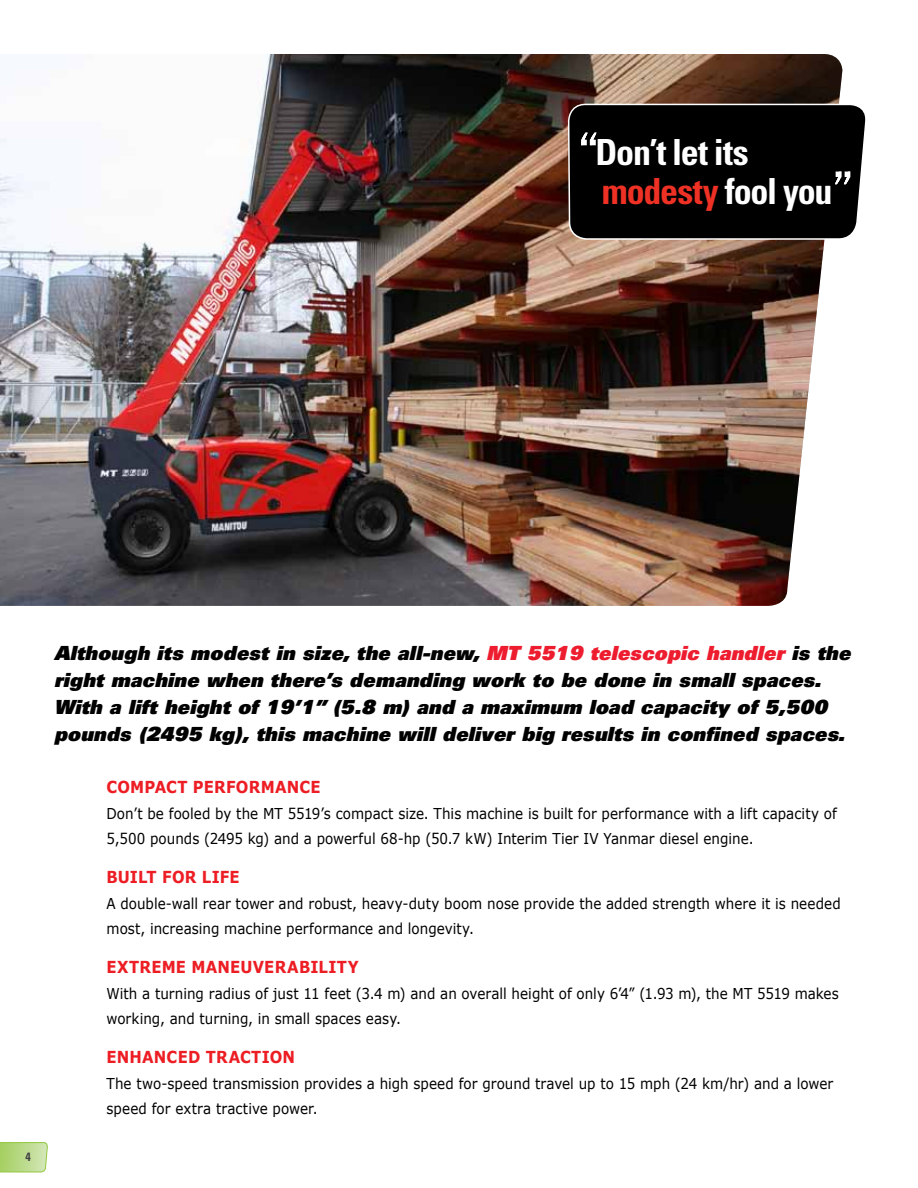
<style>
.page{position:relative;width:918px;height:1188px;background:#fff}
.page>*{position:absolute;margin:0;border:0;box-sizing:border-box;transform-origin:0 0}
.t1{font:700 condensed 36px/39px "Univers LT Std";letter-spacing:-.035em;color:#fff}
.t2{font:19.5px/27px "Univers LT Std X Black Obl";letter-spacing:.01em;color:#000}
.t3{font:700 16.5px "Verdana";letter-spacing:.015em;color:#ed1d24;scale:.9 1}
.t4{font:15px/25.5px "Verdana";color:#000;scale:.9 1}
.t5{font:700 condensed 12px "Univers LT Std";color:#414042}
.s1{color:#ee3124}
.s2{color:#ed1c2e}
</style>
<div class="page">
<svg style="left:0;top:1142px;width:48px;height:30px"></svg>
<img style="left:0;top:54px;width:842px;height:552px">
<svg style="left:557px;top:103px;width:309px;height:137px;background:#12100f"></svg>
<h1 class="t1" style="left:595px;top:132px;width:239px">Don’t let its <span class="s1">modesty</span> fool you</h1>
<p class="t5" style="left:25px;top:1150px;width:7px">4</p>
<p class="t2" style="left:54px;top:639px;width:798px">Although its modest in size, the all-new, <span class="s2">MT 5519 telescopic handler</span> is the right machine when there’s demanding work to be done in small spaces.<br>With a lift height of 19’1” (5.8 m) and a maximum load capacity of 5,500 pounds (2495 kg), this machine will deliver big results in confined spaces.</p>
<p class="t3" style="left:106px;top:777px;width:240px">COMPACT PERFORMANCE</p>
<p class="t4" style="left:106px;top:800px;width:813px">Don’t be fooled by the MT 5519’s compact size. This machine is built for performance with a lift capacity of<br>5,500 pounds (2495 kg) and a powerful 68-hp (50.7 kW) Interim Tier IV Yanmar diesel engine.</p>
<p class="t3" style="left:106px;top:867px;width:150px">BUILT FOR LIFE</p>
<p class="t4" style="left:106px;top:890px;width:817px">A double-wall rear tower and robust, heavy-duty boom nose provide the added strength where it is needed most, increasing machine performance and longevity.</p>
<p class="t3" style="left:106px;top:957px;width:282px">EXTREME MANEUVERABILITY</p>
<p class="t4" style="left:106px;top:980px;width:815px">With a turning radius of just 11 feet (3.4 m) and an overall height of only 6’4” (1.93 m), the MT 5519 makes working, and turning, in small spaces easy.</p>
<p class="t3" style="left:106px;top:1047px;width:211px">ENHANCED TRACTION</p>
<p class="t4" style="left:106px;top:1070px;width:809px">The two-speed transmission provides a high speed for ground travel up to 15 mph (24 km/hr) and a lower speed for extra tractive power.</p>
</div>
